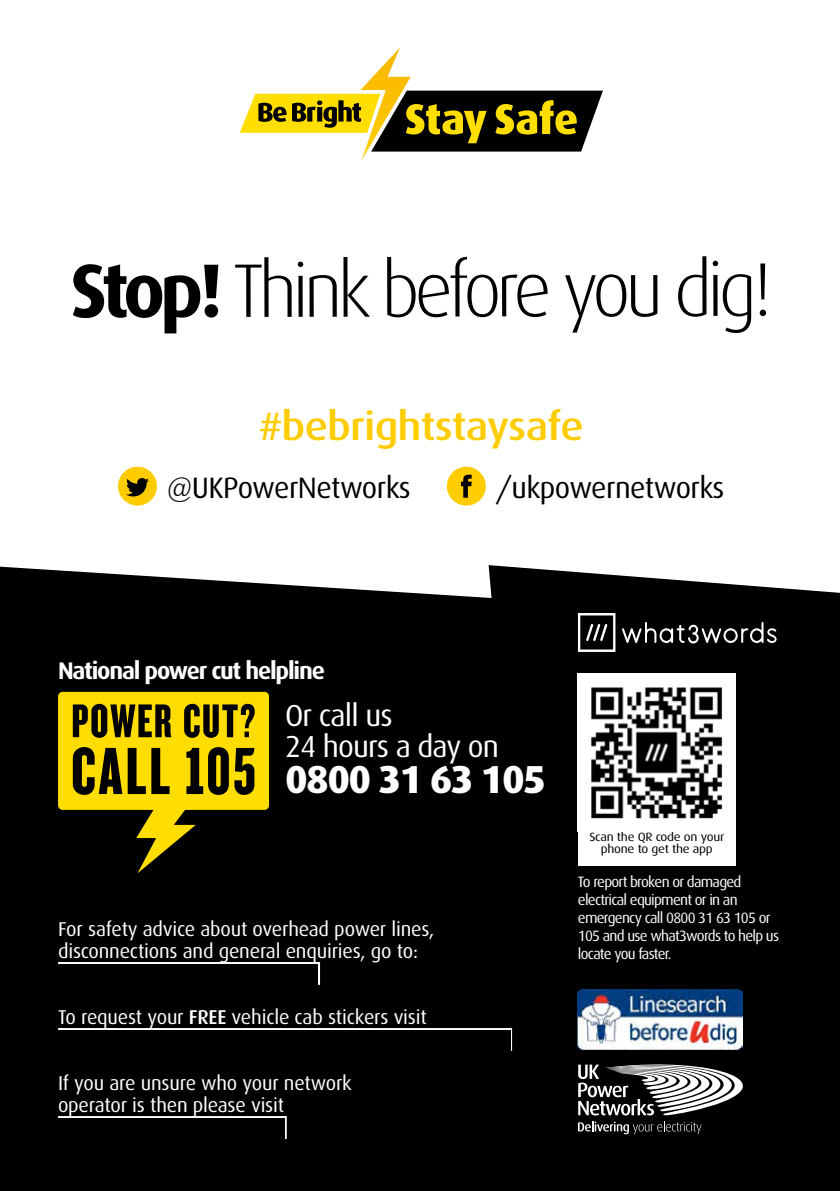
<style>
.page{position:relative;width:840px;height:1191px;background:#fff}
.page>*{position:absolute;margin:0;border:0;box-sizing:border-box;transform-origin:0 0}
.t1{font:300 76px "Dax";letter-spacing:-.07em;color:#000}
.t2{font:500 39.6px "Dax";letter-spacing:-.02em;color:#fc0;scale:1.1 1}
.t3{font:800 39px "Dax";letter-spacing:-.04em;color:#fff}
.t4{font:30.4px/30.4px "Dax";letter-spacing:-.03em;color:#fff}
.t5{font:29.6px "Dax";letter-spacing:-.02em;color:#000}
.t6{font:700 24px "Dax";letter-spacing:-.05em;color:#fff}
.t7{font:20px/22px "Dax";letter-spacing:-.01em;color:#fff}
.t8{font:15px/18px "Dax";letter-spacing:-.05em;color:#fff}
.t9{font:12px/12px "Dax";letter-spacing:-.02em;color:#000;text-align:center;scale:1.1 1}
.s1{font-weight:700}
.s2{font-weight:500}
</style>
<div class="page">
<div style="left:0;top:565px;width:839px;height:626px;background:#000"></div>
<svg style="left:578px;top:1059px;width:213px;height:56px"></svg>
<svg style="left:577px;top:1121px;width:124px;height:13px;background:#343434"></svg>
<svg style="left:239px;top:47px;width:363px;height:114px"></svg>
<svg style="left:58px;top:692px;width:211px;height:181px;background:#7d6c00"></svg>
<svg style="left:118px;top:467px;width:39px;height:38px"></svg>
<svg style="left:446px;top:467px;width:39px;height:38px"></svg>
<svg style="left:577px;top:613px;width:38px;height:39px"></svg>
<svg style="left:621px;top:622px;width:155px;height:21px;background:#3e3e3e"></svg>
<div style="left:577px;top:673px;width:158px;height:192px;background:#fff"></div>
<img style="left:577px;top:989px;width:165px;height:60px">
<img style="left:591px;top:687px;width:132px;height:132px">
<div style="left:56px;top:964px;width:262px;height:22px;background:#000"></div>
<div style="left:56px;top:1030px;width:454px;height:22px;background:#000"></div>
<div style="left:56px;top:1118px;width:228px;height:22px;background:#000"></div>
<h1 class="t1" style="left:70px;top:248px;width:703px"><span class="s1">Stop!</span> Think before you dig!</h1>
<h2 class="t2" style="left:258px;top:404px;width:297px">#bebrightstaysafe</h2>
<h3 class="t5" style="left:167px;top:471px;width:245px">@UKPowerNetworks</h3>
<h3 class="t5" style="left:495px;top:471px;width:230px">/ukpowernetworks</h3>
<p class="t6" style="left:58px;top:657px;width:268px">National power cut helpline</p>
<h3 class="t4" style="left:285px;top:700px;width:215px">Or call us<br>24 hours a day on</h3>
<h3 class="t3" style="left:285px;top:757px;width:262px">0800 31 63 105</h3>
<p class="t7" style="left:58px;top:918px;width:377px">For safety advice about overhead power lines, disconnections and general enquiries, go to:</p>
<p class="t7" style="left:58px;top:1006px;width:370px">To request your <span class="s2">FREE</span> vehicle cab stickers visit</p>
<p class="t7" style="left:58px;top:1072px;width:295px">If you are unsure who your network operator is then please visit</p>
<p class="t9" style="left:589px;top:830px;width:124px">Scan the QR code on your phone to get the app</p>
<p class="t8" style="left:577px;top:873px;width:202px">To report broken or damaged electrical equipment or in an emergency call 0800 31 63 105 or<br>105 and use what3words to help us locate you faster.</p>
</div>
